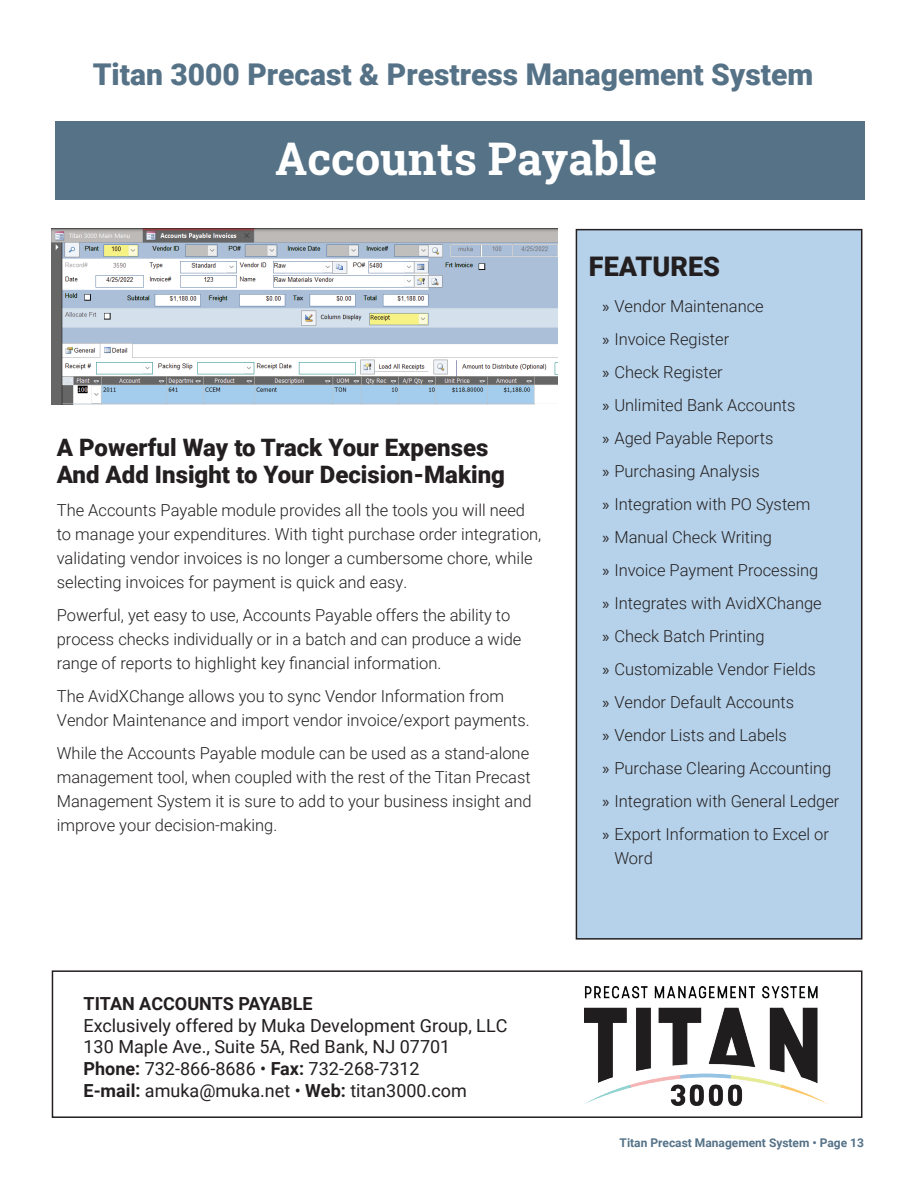
<style>
.page{position:relative;width:918px;height:1188px;background:#fff}
.page>*{position:absolute;margin:0;border:0;box-sizing:border-box;transform-origin:0 0}
.t1{font:700 45px "Roboto Slab";color:#fff}
.t2{font:900 30px "Roboto";color:#557287}
.t3{font:900 27px "Roboto";color:#231f20}
.t4{font:900 24px/27px "Roboto";color:#231f20}
.t5{font:18px/21.6px "Roboto";color:#231f20}
.t6{font:700 18px "Roboto";color:#231f20}
.t7{font:300 16.5px/33px "Roboto";color:#231f20}
.t8{font:700 12px "Roboto";color:#557287}
.s1{font-family:"Myriad Pro";font-weight:400}
.s2{font-weight:700}
</style>
<div class="page">
<div style="left:576px;top:230px;width:286px;height:709px;background:#b6d2ea"></div>
<div style="left:576px;top:229px;width:286px;height:711px;border:2px solid #231f20"></div>
<img style="left:584px;top:987px;width:243px;height:119px">
<div style="left:52px;top:970px;width:810px;height:148px;border:2px solid #231f20"></div>
<div style="left:55px;top:121px;width:810px;height:78px;background:#557287"></div>
<img style="left:52px;top:229px;width:505px;height:175px">
<h2 class="t2" style="left:93px;top:54px;width:722px">Titan 3000 Precast &amp; Prestress Management System</h2>
<h1 class="t1" style="left:275px;top:127px;width:384px">Accounts Payable</h1>
<h3 class="t4" style="left:57px;top:433px;width:450px">A Powerful Way to Track Your Expenses<br>And Add Insight to Your Decision-Making</h3>
<p class="t7" style="left:57px;top:498px;width:486px;line-height:24px">The Accounts Payable module provides all the tools you will need to manage your expenditures. With tight purchase order integration, validating vendor invoices is no longer a cumbersome chore, while selecting invoices for payment is quick and easy.</p>
<p class="t7" style="left:57px;top:603px;width:466px;line-height:24px">Powerful, yet easy to use, Accounts Payable offers the ability to process checks individually or in a batch and can produce a wide range of reports to highlight key financial information.</p>
<p class="t7" style="left:57px;top:684px;width:474px;line-height:24px">The AvidXChange allows you to sync Vendor Information from<br>Vendor Maintenance and import vendor invoice/export payments.</p>
<p class="t7" style="left:57px;top:741px;width:476px;line-height:24px">While the Accounts Payable module can be used as a stand-alone management tool, when coupled with the rest of the Titan Precast Management System it is sure to add to your business insight and improve your decision-making.</p>
<h3 class="t3" style="left:589px;top:247px;width:133px">FEATURES</h3>
<p class="t7" style="left:602px;top:289px;width:239px"><span class="s1">»</span> Vendor Maintenance<br><span class="s1">»</span> Invoice Register<br><span class="s1">»</span> Check Register<br><span class="s1">»</span> Unlimited Bank Accounts<br><span class="s1">»</span> Aged Payable Reports<br><span class="s1">»</span> Purchasing Analysis<br><span class="s1">»</span> Integration with PO System<br><span class="s1">»</span> Manual Check Writing<br><span class="s1">»</span> Invoice Payment Processing<br><span class="s1">»</span> Integrates with AvidXChange<br><span class="s1">»</span> Check Batch Printing<br><span class="s1">»</span> Customizable Vendor Fields<br><span class="s1">»</span> Vendor Default Accounts<br><span class="s1">»</span> Vendor Lists and Labels<br><span class="s1">»</span> Purchase Clearing Accounting <span class="s1">»</span> Integration with General Ledger <span class="s1">»</span> Export Information to Excel or</p>
<p class="t7" style="left:614px;top:841px;width:40px">Word</p>
<p class="t6" style="left:84px;top:991px;width:231px">TITAN ACCOUNTS PAYABLE</p>
<p class="t5" style="left:84px;top:1014px;width:425px">Exclusively offered by Muka Development Group, LLC 130 Maple Ave., Suite 5A, Red Bank, NJ 07701<br><span class="s2">Phone:</span> 732-866-8686 • <span class="s2">Fax:</span> 732-268-7312<br><span class="s2">E-mail:</span> amuka@muka.net • <span class="s2">Web:</span> titan3000.com</p>
<p class="t8" style="left:620px;top:1134px;width:246px">Titan Precast Management System • Page 13</p>
</div>
